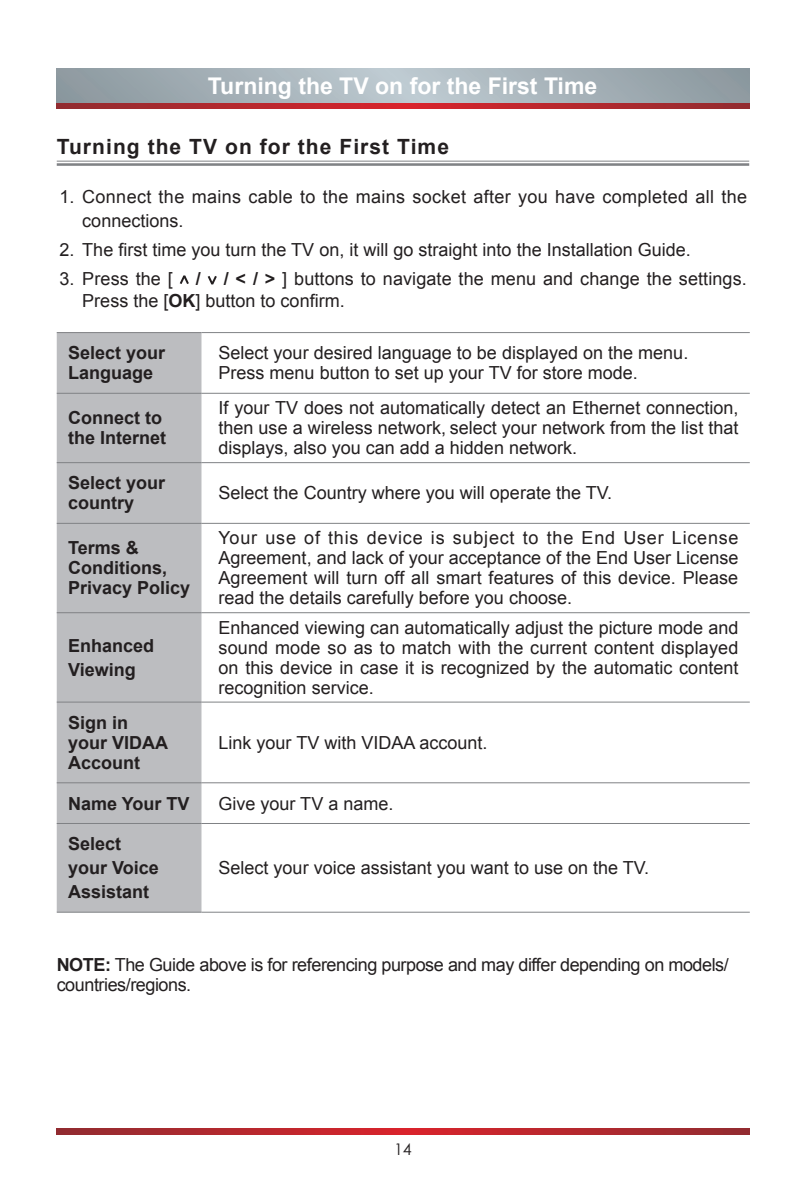
<style>
.page{position:relative;width:806px;height:1191px;background:#fff}
.page>*{position:absolute;margin:0;border:0;box-sizing:border-box;transform-origin:0 0}
.眉头标题{font:700 23px "Arial";color:#fff}
.一级标题{font:700 21px "Arial";letter-spacing:.05em;color:#231f20}
.正文9号{font:18px/20px "Arial";color:#231f20;text-align:justify}
.正文9号-2{font:700 18px/20px "Arial";color:#231f20}
.正文9号-3{font:18px/20px "Arial";letter-spacing:-.025em;color:#231f20}
.正文9号-4{font:18px "Arial";letter-spacing:.02em;color:#231f20}
.t1{font:16px "Century Gothic";color:#231f20}
.s1{font-weight:700}
</style>
<div class="page">
<svg style="left:57px;top:1128px;width:691px;height:6px;background:#b4272e"></svg>
<svg style="left:57px;top:68px;width:691px;height:35px;background:#a4b0b7"></svg>
<svg style="left:57px;top:103px;width:691px;height:6px;background:#b4272e"></svg>
<hr style="left:57px;top:161px;width:691px;height:1px;background:#808285">
<hr style="left:57px;top:163px;width:691px;height:3px;background:#808285">
<svg style="left:179px;top:275px;width:10px;height:9px"></svg>
<svg style="left:207px;top:276px;width:10px;height:9px"></svg>
<div style="left:57px;top:333px;width:144px;height:578px;background:#bcbdc0"></div>
<hr style="left:57px;top:332px;width:144px;height:1px;background:#808285">
<hr style="left:57px;top:393px;width:144px;height:1px;background:#808285">
<hr style="left:57px;top:462px;width:144px;height:1px;background:#808285">
<hr style="left:57px;top:523px;width:144px;height:1px;background:#808285">
<hr style="left:57px;top:612px;width:144px;height:1px;background:#808285">
<hr style="left:57px;top:701px;width:144px;height:1px;background:#808285">
<hr style="left:57px;top:782px;width:144px;height:1px;background:#808285">
<hr style="left:57px;top:823px;width:144px;height:1px;background:#808285">
<hr style="left:57px;top:911px;width:144px;height:1px;background:#808285">
<hr style="left:201px;top:332px;width:548px;height:1px;background:#808285">
<hr style="left:201px;top:393px;width:548px;height:1px;background:#808285">
<hr style="left:201px;top:462px;width:548px;height:1px;background:#808285">
<hr style="left:201px;top:523px;width:548px;height:1px;background:#808285">
<hr style="left:201px;top:612px;width:548px;height:1px;background:#808285">
<hr style="left:201px;top:701px;width:548px;height:1px;background:#808285">
<hr style="left:201px;top:782px;width:548px;height:1px;background:#808285">
<hr style="left:201px;top:823px;width:548px;height:1px;background:#808285">
<hr style="left:201px;top:911px;width:548px;height:1px;background:#808285">
<p class="眉头标题" style="left:208px;top:71px;width:390px">Turning the TV on for the First Time</p>
<p class="一级标题" style="left:57px;top:133px;width:393px">Turning the TV on for the First Time</p>
<p class="正文9号-4" style="left:60px;top:184px;width:688px">1. Connect the mains cable to the mains socket after you have completed all the</p>
<p class="正文9号" style="left:82px;top:210px;width:103px">connections.</p>
<p class="正文9号" style="left:60px;top:240px;width:632px">2. The first time you turn the TV on, it will go straight into the Installation Guide.</p>
<p class="正文9号" style="left:60px;top:269px;width:115px">3. Press the [</p>
<p class="正文9号-2" style="left:196px;top:269px;width:7px">/</p>
<p class="正文9号" style="left:82px;top:268px;width:665px;line-height:22px;text-indent:141px"><span class="s1">/ &lt; / &gt;</span> ] buttons to navigate the menu and change the settings.<br>Press the [<span class="s1">OK</span>] button to confirm.</p>
<p class="正文9号-2" style="left:68px;top:343px;width:99px">Select your<br>Language</p>
<p class="正文9号" style="left:218px;top:343px;width:471px">Select your desired language to be displayed on the menu.</p>
<p class="正文9号" style="left:218px;top:363px;width:420px">Press menu button to set up your TV for store mode.</p>
<p class="正文9号-2" style="left:68px;top:408px;width:100px">Connect to the Internet</p>
<p class="正文9号" style="left:218px;top:398px;width:521px">If your TV does not automatically detect an Ethernet connection, then use a wireless network, select your network from the list that displays, also you can add a hidden network.</p>
<p class="正文9号-2" style="left:68px;top:473px;width:99px">Select your country</p>
<p class="正文9号" style="left:218px;top:483px;width:395px">Select the Country where you will operate the TV.</p>
<p class="正文9号-2" style="left:68px;top:538px;width:123px">Terms &amp;<br>Conditions,<br>Privacy Policy</p>
<p class="正文9号" style="left:218px;top:528px;width:521px">Your use of this device is subject to the End User License Agreement, and lack of your acceptance of the End User License Agreement will turn off all smart features of this device. Please read the details carefully before you choose.</p>
<p class="正文9号-2" style="left:68px;top:634px;width:88px;line-height:24px">Enhanced<br>Viewing</p>
<p class="正文9号" style="left:218px;top:617px;width:521px">Enhanced viewing can automatically adjust the picture mode and sound mode so as to match with the current content displayed on this device in case it is recognized by the automatic content recognition service.</p>
<p class="正文9号-2" style="left:68px;top:713px;width:102px">Sign in your VIDAA<br>Account</p>
<p class="正文9号" style="left:218px;top:732px;width:270px">Link your TV with VIDAA account.</p>
<p class="正文9号-2" style="left:68px;top:794px;width:123px">Name Your TV</p>
<p class="正文9号" style="left:218px;top:793px;width:176px">Give your TV a name.</p>
<p class="正文9号-2" style="left:68px;top:832px;width:92px;line-height:24px">Select your Voice<br>Assistant</p>
<p class="正文9号" style="left:218px;top:858px;width:432px">Select your voice assistant you want to use on the TV.</p>
<p class="正文9号-3" style="left:57px;top:955px;width:673px"><span class="s1">NOTE:</span> The Guide above is for referencing purpose and may differ depending on models/ countries/regions.</p>
<p class="t1" style="left:394px;top:1137px;width:19px">14</p>
</div>
